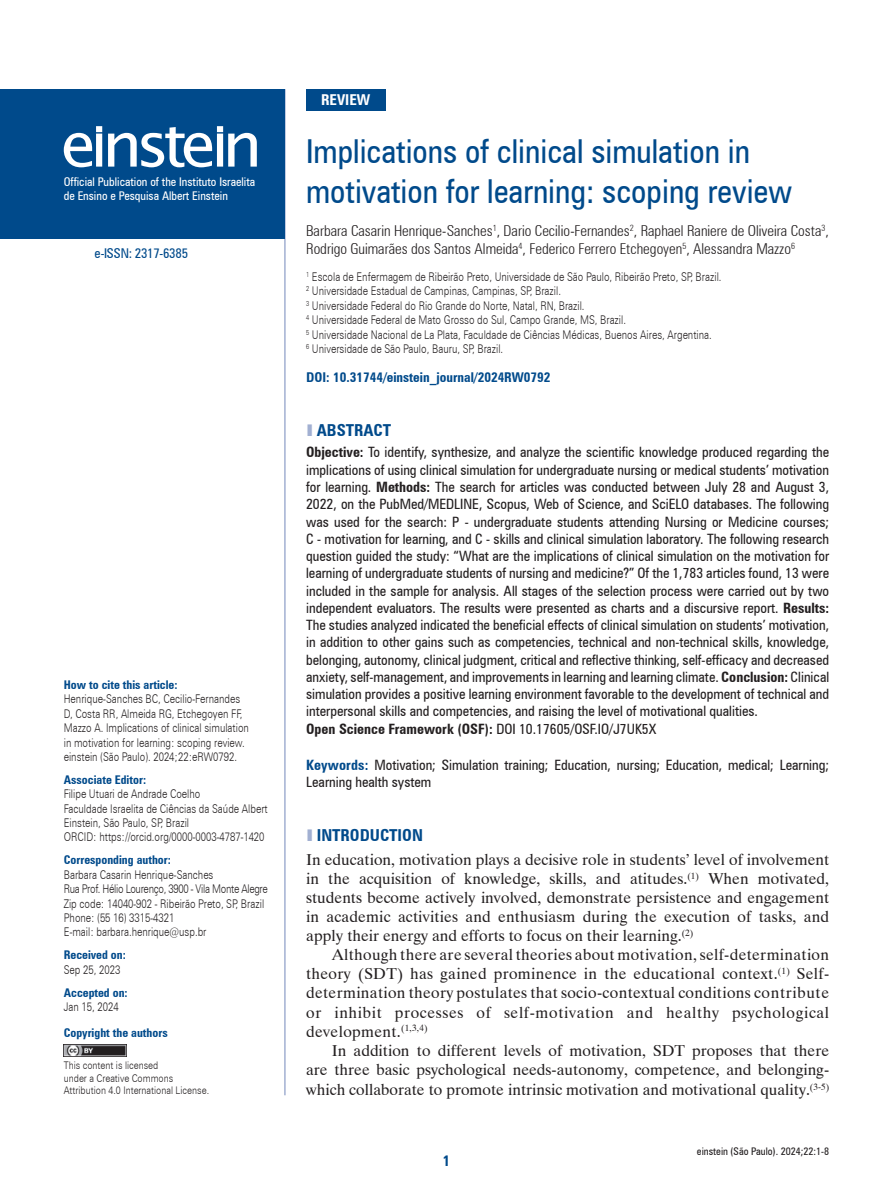
<style>
.page{position:relative;width:893px;height:1191px;background:#fff}
.page>*{position:absolute;margin:0;border:0;box-sizing:border-box;transform-origin:0 0}
.t1{font:condensed 33px/39.6px "Zurich BT";color:#004a8b}
.t2{font:700 condensed 16.5px "Zurich BT";color:#004a8b}
.t3{font:15.75px/19px "Dutch 801 BT";color:#231f20;text-align:justify}
.t4{font:300 condensed 15px/18px "Zurich BT";color:#231f20}
.t5{font:700 condensed 15px "Zurich BT";color:#fff}
.t6{font:700 condensed 15px "Zurich BT";color:#004a8b}
.t7{font:condensed 14.25px/17.2px "Zurich BT";color:#231f20}
.t8{font:700 condensed 13.5px "Zurich BT";color:#004a8b}
.t9{font:condensed 13.5px "Zurich BT";letter-spacing:-.02em;color:#004a8b}
.t10{font:300 12px/14.4px "Zurich BT";color:#231f20;scale:.8 1}
.t11{font:700 condensed 12px "Zurich BT";color:#004a8b}
.t12{font:condensed 12px/14.4px "Zurich BT";color:#fff}
.t13{font:300 10.5px/12.6px "Zurich BT";color:#231f20;scale:.85 1}
.t14{font:condensed 10.5px "Zurich BT";color:#231f20}
.s1{color:#a2b0d2}
.s2{font-weight:700}
.s3{font-weight:700;color:#004a8b}
</style>
<div class="page">
<img style="left:64px;top:1044px;width:63px;height:12px">
<hr style="left:284px;top:89px;width:2px;height:1006px;background:#a2b0d2">
<div style="left:0;top:89px;width:284px;height:149px;background:#004a8b"></div>
<svg style="left:108px;top:126px;width:149px;height:41px"></svg>
<svg style="left:64px;top:126px;width:38px;height:41px"></svg>
<div style="left:306px;top:89px;width:79px;height:21px;background:#004a8b"></div>
<p class="t12" style="left:64px;top:174px;width:193px">Official Publication of the Instituto Israelita de Ensino e Pesquisa Albert Einstein</p>
<p class="t9" style="left:95px;top:245px;width:95px">e-ISSN: 2317-6385</p>
<p class="t11" style="left:64px;top:677px;width:115px">How to cite this article:</p>
<p class="t10" style="left:64px;top:692px;width:233px">Henrique-Sanches BC, Cecilio-Fernandes D, Costa RR, Almeida RG, Etchegoyen FF, Mazzo A. Implications of clinical simulation in motivation for learning: scoping review. einstein (São Paulo). 2024;22:eRW0792.</p>
<p class="t11" style="left:64px;top:772px;width:84px">Associate Editor:</p>
<p class="t10" style="left:64px;top:786px;width:256px">Filipe Utuari de Andrade Coelho<br>Faculdade Israelita de Ciências da Saúde Albert Einstein, São Paulo, SP, Brazil<br>ORCID: https://orcid.org/0000-0003-4787-1420</p>
<p class="t11" style="left:64px;top:853px;width:109px">Corresponding author:</p>
<p class="t10" style="left:64px;top:867px;width:257px">Barbara Casarin Henrique-Sanches<br>Rua Prof. Hélio Lourenço, 3900 - Vila Monte Alegre Zip code: 14040-902 - Ribeirão Preto, SP, Brazil Phone: (55 16) 3315-4321<br>E-mail: barbara.henrique@usp.br</p>
<p class="t11" style="left:64px;top:947px;width:64px">Received on:</p>
<p class="t10" style="left:64px;top:962px;width:72px">Sep 25, 2023</p>
<p class="t11" style="left:64px;top:985px;width:65px">Accepted on:</p>
<p class="t10" style="left:64px;top:999px;width:70px">Jan 15, 2024</p>
<p class="t11" style="left:64px;top:1025px;width:105px">Copyright the authors</p>
<p class="t13" style="left:64px;top:1058px;width:173px">This content is licensed<br>under a Creative Commons<br>Attribution 4.0 International License.</p>
<p class="t5" style="left:321px;top:91px;width:51px">REVIEW</p>
<h1 class="t1" style="left:306px;top:131px;width:487px">Implications of clinical simulation in motivation for learning: scoping review</h1>
<p class="t4" style="left:306px;top:221px;width:524px">Barbara Casarin Henrique-Sanches<sup>1</sup>, Dario Cecilio-Fernandes<sup>2</sup>, Raphael Raniere de Oliveira Costa<sup>3</sup>,<br>Rodrigo Guimarães dos Santos Almeida<sup>4</sup>, Federico Ferrero Etchegoyen<sup>5</sup>, Alessandra Mazzo<sup>6</sup></p>
<p class="t10" style="left:306px;top:269px;width:521px"><sup>1</sup> Escola de Enfermagem de Ribeirão Preto, Universidade de São Paulo, Ribeirão Preto, SP, Brazil.<br><sup>2</sup> Universidade Estadual de Campinas, Campinas, SP, Brazil.<br><sup>3</sup> Universidade Federal do Rio Grande do Norte, Natal, RN, Brazil.<br><sup>4</sup> Universidade Federal de Mato Grosso do Sul, Campo Grande, MS, Brazil.<br><sup>5</sup> Universidade Nacional de La Plata, Faculdade de Ciências Médicas, Buenos Aires, Argentina.<br><sup>6</sup> Universidade de São Paulo, Bauru, SP, Brazil.</p>
<p class="t8" style="left:306px;top:369px;width:246px">DOI: 10.31744/einstein_journal/2024RW0792</p>
<p class="t2" style="left:306px;top:420px;width:86px"><span class="s1">❚</span> ABSTRACT</p>
<p class="t7" style="left:306px;top:443px;width:525px"><span class="s2">Objective:</span> To identify, synthesize, and analyze the scientific knowledge produced regarding the implications of using clinical simulation for undergraduate nursing or medical students’ motivation for learning. <span class="s2">Methods:</span> The search for articles was conducted between July 28 and August 3, 2022, on the PubMed/MEDLINE, Scopus, Web of Science, and SciELO databases. The following was used for the search: P - undergraduate students attending Nursing or Medicine courses; C - motivation for learning, and C - skills and clinical simulation laboratory. The following research question guided the study: “What are the implications of clinical simulation on the motivation for learning of undergraduate students of nursing and medicine?” Of the 1,783 articles found, 13 were included in the sample for analysis. All stages of the selection process were carried out by two independent evaluators. The results were presented as charts and a discursive report. <span class="s2">Results:<br></span>The studies analyzed indicated the beneficial effects of clinical simulation on students’ motivation, in addition to other gains such as competencies, technical and non-technical skills, knowledge, belonging, autonomy, clinical judgment, critical and reflective thinking, self-efficacy and decreased anxiety, self-management, and improvements in learning and learning climate. <span class="s2">Conclusion:</span> Clinical simulation provides a positive learning environment favorable to the development of technical and interpersonal skills and competencies, and raising the level of motivational qualities.<br><span class="s2">Open Science Framework (OSF):</span> DOI 10.17605/OSF.IO/J7UK5X</p>
<p class="t7" style="left:306px;top:756px;width:524px"><span class="s3">Keywords:</span> Motivation; Simulation training; Education, nursing; Education, medical; Learning;<br>Learning health system</p>
<p class="t2" style="left:306px;top:825px;width:118px"><span class="s1">❚</span> INTRODUCTION</p>
<p class="t3" style="left:306px;top:850px;width:525px">In education, motivation plays a decisive role in students’ level of involvement in the acquisition of knowledge, skills, and atitudes.<sup>(1)</sup> When motivated, students become actively involved, demonstrate persistence and engagement in academic activities and enthusiasm during the execution of tasks, and apply their energy and efforts to focus on their learning.<sup>(2)</sup></p>
<p class="t3" style="left:306px;top:945px;width:525px;text-indent:26px">Although there are several theories about motivation, self-determination theory (SDT) has gained prominence in the educational context.<sup>(1)</sup> Self&shy;determination theory postulates that socio-contextual conditions contribute or inhibit processes of self-motivation and healthy psychological development.<sup>(1,3,4)</sup></p>
<p class="t3" style="left:306px;top:1040px;width:524px;line-height:19.8px;text-indent:26px">In addition to different levels of motivation, SDT proposes that there are three basic psychological needs-autonomy, competence, and belonging&shy;which collaborate to promote intrinsic motivation and motivational quality.<sup>(3-5)</sup></p>
<p class="t6" style="left:443px;top:1151px;width:9px">1</p>
<p class="t14" style="left:697px;top:1144px;width:134px">einstein (São Paulo). 2024;22:1-8</p>
</div>
